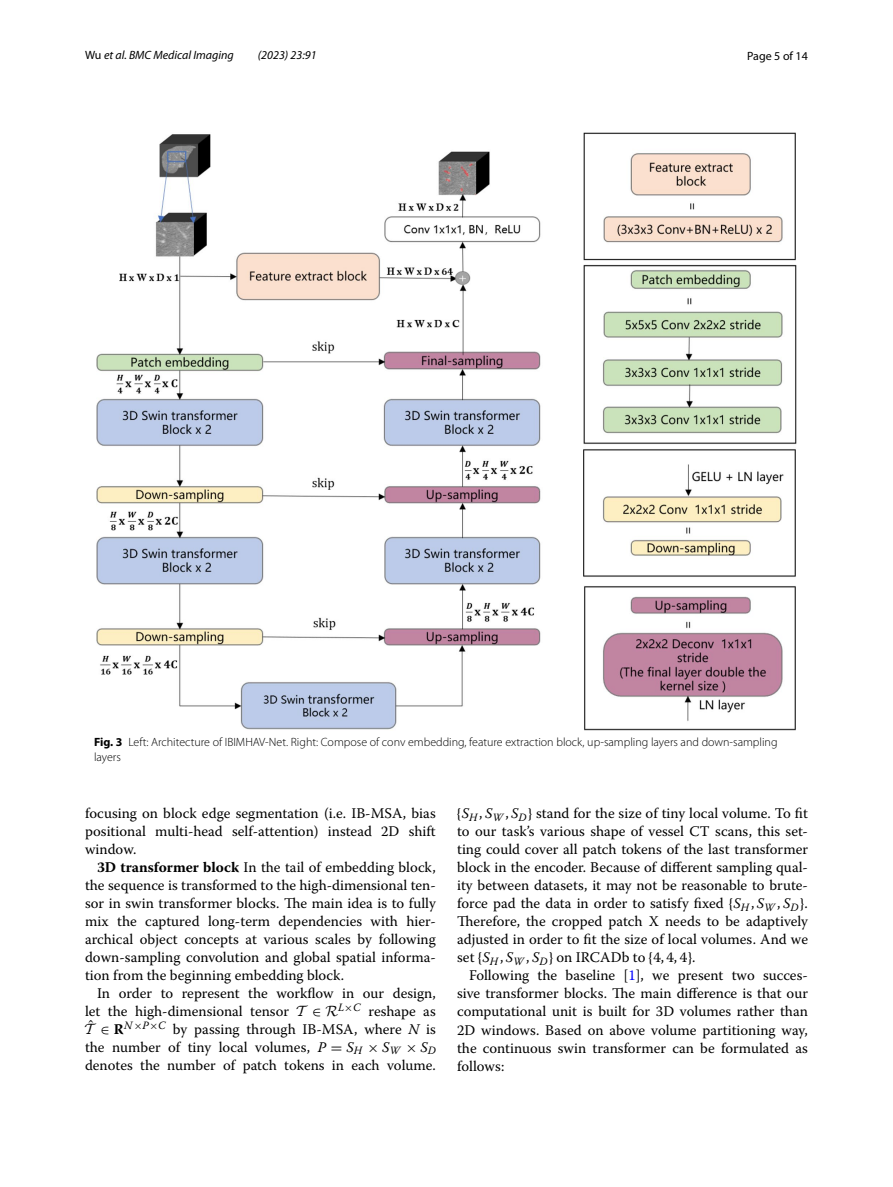
<style>
.page{position:relative;width:893px;height:1187px;background:#fff}
.page>*{position:absolute;margin:0;border:0;box-sizing:border-box;transform-origin:0 0}
.t1{font:14.7px/18px "Warnock Pro";color:#000;text-align:justify}
.t2{font:300 12px/15px "Myriad Pro";color:#000}
.t3{font:italic 12px "Myriad Pro";color:#000}
.t4{font:12px "Myriad Pro";color:#000}
.s1{font-style:normal}
.s2{font-weight:700}
.s3{font-family:"CMSY104";font-size:15px}
.s4{font-family:"MTSYN9"}
.s5{font-family:"CMSY105";font-size:15px}
.s6{font-family:"MTSYN10"}
.s7{font-family:"Warnock Pro Bold 2"}
.s8{font-style:italic}
.s9{font-family:"Warnock Pro It 5"}
.s10{font-family:"MTSYN4"}
.s11{font-family:"MTSYN5"}
.s12{font-family:"Warnock Pro It 6"}
.s13{font-family:"Warnock Pro Regular 4"}
.s14{font-family:"MTSYN6"}
.s15{font-family:"Warnock Pro It 7"}
.s16{font-family:"Warnock Pro Regular 5"}
.s17{font-family:"MTSYN7"}
.s18{font-family:"Warnock Pro It 8"}
.s19{font-family:"Warnock Pro Regular 6"}
.s20{font-family:"MTSYN8"}
.s21{font-family:"Warnock Pro Regular 7"}
.s22{color:#00f}
</style>
<div class="page">
<img style="left:96px;top:133px;width:701px;height:597px">
<p class="t3" style="left:85px;top:48px;width:150px"><span class="s1">Wu</span> et al. BMC Medical Imaging</p>
<p class="t3" style="left:258px;top:48px;width:60px">(2023) 23:91</p>
<p class="t4" style="left:747px;top:48px;width:62px">Page 5 of 14</p>
<p class="t2" style="left:94px;top:734px;width:685px"><span class="s2">Fig. 3</span> Left: Architecture of IBIMHAV-Net. Right: Compose of conv embedding, feature extraction block, up-sampling layers and down-sampling layers</p>
<p class="t1" style="left:85px;top:803px;width:352px">focusing on block edge segmentation (i.e. IB-MSA, bias positional multi-head self-attention) instead 2D shift window.</p>
<p class="t1" style="left:85px;top:857px;width:352px;text-indent:12px"><span class="s2">3D transformer block</span> In the tail of embedding block, the sequence is transformed to the high-dimensional ten&shy;sor in swin transformer blocks. The main idea is to fully mix the captured long-term dependencies with hier&shy;archical object concepts at various scales by following down-sampling convolution and global spatial informa&shy;tion from the beginning embedding block.</p>
<p class="t1" style="left:85px;top:983px;width:353px;text-indent:12px">In order to represent the workflow in our design, let the high-dimensional tensor <span class="s3">T</span> <span class="s4">∈</span> <span class="s3">R</span><sup>L</sup><sup>×</sup><sup>C</sup> reshape as <span class="s5">T</span><sup>ˆ</sup> <span class="s6">∈</span> <span class="s7">R</span><sup>N</sup><sup>×</sup><sup>P</sup><sup>×</sup><sup>C</sup> by passing through IB-MSA, where <span class="s8">N</span> is the number of tiny local volumes, <span class="s9">P</span> <span class="s10">=</span> <span class="s9">S</span><sub>H</sub> <span class="s10">×</span> <span class="s9">S</span><sub>W</sub> <span class="s10">×</span> <span class="s9">S</span><sub>D </sub>denotes the number of patch tokens in each volume.</p>
<p class="t1" style="left:456px;top:804px;width:353px"><span class="s11">{</span><span class="s12">S</span><sub>H</sub> <span class="s13">,</span> <span class="s12">S</span><sub>W</sub> <span class="s13">,</span> <span class="s12">S</span><sub>D</sub><span class="s11">}</span> stand for the size of tiny local volume. To fit to our task’s various shape of vessel CT scans, this set&shy;ting could cover all patch tokens of the last transformer block in the encoder. Because of different sampling qual&shy;ity between datasets, it may not be reasonable to brute&shy;force pad the data in order to satisfy fixed <span class="s14">{</span><span class="s15">S</span><sub>H</sub> <span class="s16">,</span> <span class="s15">S</span><sub>W</sub> <span class="s16">,</span> <span class="s15">S</span><sub>D</sub><span class="s14">}</span>.<br>Therefore, the cropped patch X needs to be adaptively adjusted in order to fit the size of local volumes. And we set <span class="s17">{</span><span class="s18">S</span><sub>H</sub> <span class="s19">,</span> <span class="s18">S</span><sub>W</sub> <span class="s19">,</span> <span class="s18">S</span><sub>D</sub><span class="s17">}</span> on IRCADb to <span class="s20">{</span><span class="s21">4, 4, 4</span><span class="s20">}</span>.</p>
<p class="t1" style="left:457px;top:966px;width:352px;text-indent:12px">Following the baseline [<span class="s22">1</span>], we present two succes&shy;sive transformer blocks. The main difference is that our computational unit is built for 3D volumes rather than 2D windows. Based on above volume partitioning way, the continuous swin transformer can be formulated as follows:</p>
</div>
